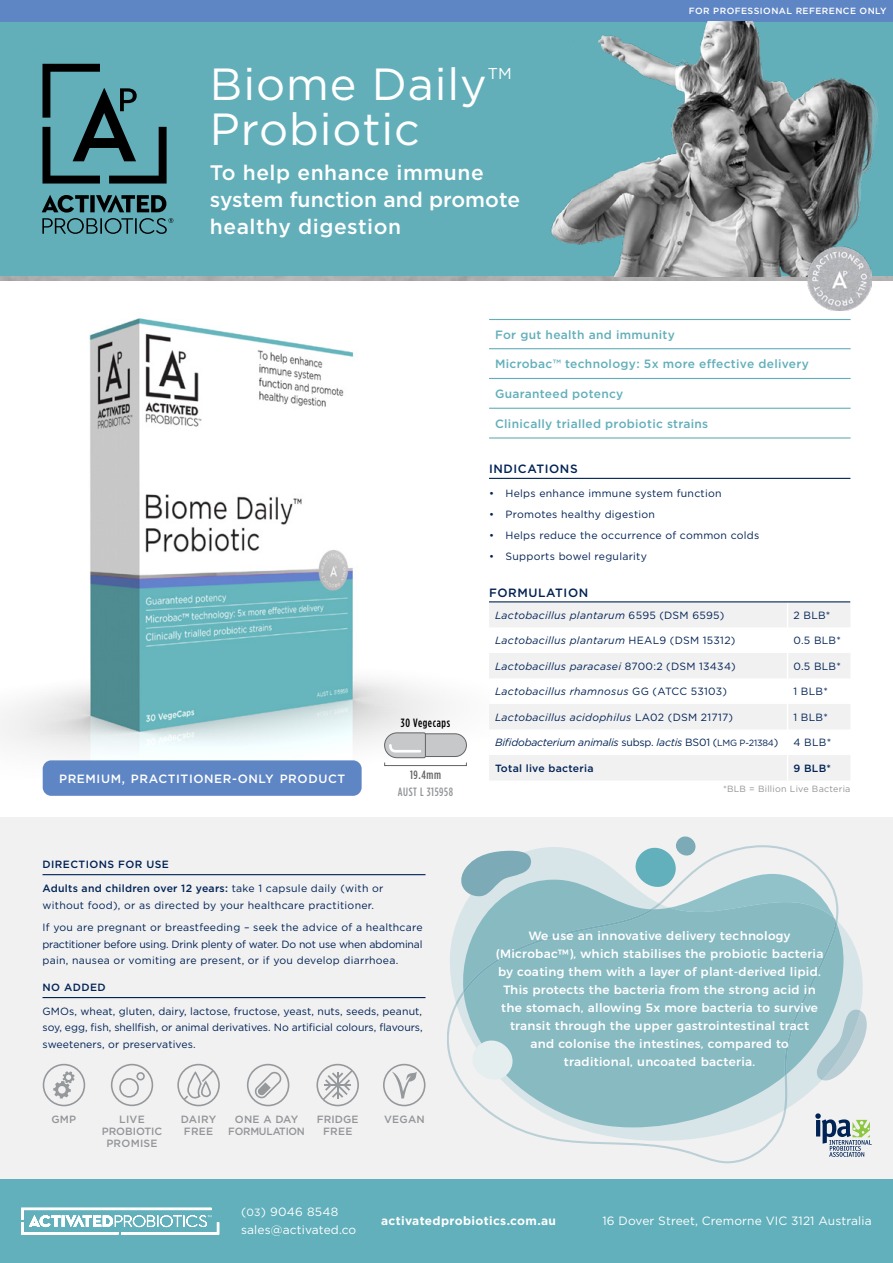
<style>
.page{position:relative;width:893px;height:1263px;background:#fff}
.page>*{position:absolute;margin:0;border:0;box-sizing:border-box;transform-origin:0 0}
.t1{font:45px "Gotham";letter-spacing:.02em;color:#fff}
.t2{font:500 21px/27px "Gotham";letter-spacing:.025em;color:#fff}
.t3{font:15.75px "Gotham";color:#fff}
.t4{font:500 12px/18px "Montserrat";letter-spacing:.025em;color:#fff;text-align:center}
.t5{font:500 12px "Gotham";letter-spacing:.025em;color:#62afba}
.t6{font:12px/18px "Gotham";letter-spacing:.01em;color:#fff}
.t7{font:500 12px "Gotham";letter-spacing:.05em;color:#fff}
.t8{font:700 12px "Gotham";letter-spacing:.03em;color:#fff}
.t9{font:500 12px "Gotham";letter-spacing:.05em;color:#002254}
.t10{font:500 12px "Gotham Condensed";letter-spacing:.05em;color:#939598}
.t11{font:500 12px "Gotham Condensed";letter-spacing:.05em;color:#000}
.t12{font:500 12px "Gotham Condensed";color:#636466}
.t13{font:10.5px/16.5px "Gotham";letter-spacing:.025em;color:#002254;text-align:justify}
.t14{font:italic 10.5px "Gotham";letter-spacing:.025em;color:#002254}
.t15{font:italic 10.5px "Gotham";letter-spacing:-.02em;color:#002254}
.t16{font:500 10.5px/12px "Gotham";letter-spacing:.01em;color:#939598;text-align:center}
.t17{font:500 10.5px "Gotham";letter-spacing:.035em;color:#002254}
.t18{font:500 10.5px/12px "Gotham";letter-spacing:-.02em;color:#939598;text-align:center}
.t19{font:500 9px "Gotham";letter-spacing:.05em;color:#fff}
.t20{font:9px "Gotham";letter-spacing:.025em;color:#939598}
.s1{font-weight:500}
.s2{font-style:normal}
.s3{font-style:normal;font-size:9px}
.s4{font-size:10.5px}
</style>
<div class="page">
<div style="left:0;top:1178px;width:893px;height:85px;background:#61b0bb"></div>
<svg style="left:21px;top:1208px;width:198px;height:26px"></svg>
<div style="left:0;top:817px;width:893px;height:361px;background:#f1f1f2"></div>
<div style="left:0;top:21px;width:893px;height:255px;background:#62afba"></div>
<div style="left:0;top:0;width:893px;height:21px;background:#5e85c4"></div>
<img style="left:0;top:276px;width:893px;height:5px">
<img style="left:0;top:318px;width:466px;height:461px">
<hr style="left:489px;top:478px;width:361px;height:1px;background:#002254">
<div style="left:43px;top:760px;width:319px;height:36px;background:#5e85c4;border-radius:9px"></div>
<svg style="left:489px;top:602px;width:361px;height:178px;fill:#f1f1f2"></svg>
<svg style="left:787px;top:602px;width:1px;height:178px"></svg>
<hr style="left:489px;top:601px;width:361px;height:1px;background:#002254">
<svg style="left:42px;top:64px;width:131px;height:170px"></svg>
<div style="left:384px;top:762px;width:83px;height:4px;border:1px solid #636466"></div>
<svg style="left:384px;top:732px;width:83px;height:26px"></svg>
<hr style="left:43px;top:874px;width:382px;height:1px;background:#002254">
<hr style="left:43px;top:997px;width:382px;height:1px;background:#002254">
<hr style="left:489px;top:319px;width:362px;height:1px;background:#62afba">
<hr style="left:489px;top:348px;width:362px;height:1px;background:#62afba">
<hr style="left:489px;top:378px;width:362px;height:1px;background:#62afba">
<hr style="left:489px;top:408px;width:362px;height:1px;background:#62afba">
<hr style="left:489px;top:437px;width:362px;height:2px;background:#62afba">
<svg style="left:43px;top:1064px;width:42px;height:42px"></svg>
<svg style="left:111px;top:1064px;width:42px;height:42px"></svg>
<svg style="left:177px;top:1064px;width:43px;height:42px"></svg>
<svg style="left:247px;top:1064px;width:42px;height:42px"></svg>
<svg style="left:316px;top:1064px;width:43px;height:42px"></svg>
<svg style="left:383px;top:1064px;width:42px;height:42px"></svg>
<svg style="left:844px;top:929px;width:19px;height:80px;fill:#d8e5e8"></svg>
<svg style="left:448px;top:847px;width:333px;height:316px"></svg>
<svg style="left:459px;top:880px;width:385px;height:247px;fill:#88bac2"></svg>
<div style="left:463px;top:909px;width:374px;height:167px;background:#88bac2"></div>
<svg style="left:816px;top:1009px;width:51px;height:71px"></svg>
<svg style="left:460px;top:851px;width:71px;height:46px"></svg>
<svg style="left:635px;top:836px;width:199px;height:82px"></svg>
<svg style="left:472px;top:1036px;width:47px;height:52px"></svg>
<svg style="left:815px;top:1113px;width:57px;height:44px"></svg>
<img style="left:546px;top:21px;width:347px;height:255px">
<img style="left:808px;top:247px;width:63px;height:64px">
<h1 class="t1" style="left:210px;top:55px;width:278px">Biome Daily</h1>
<h3 class="t3" style="left:488px;top:63px;width:26px">TM</h3>
<h1 class="t1" style="left:210px;top:100px;width:212px">Probiotic</h1>
<h2 class="t2" style="left:210px;top:159px;width:312px">To help enhance immune system function and promote healthy digestion</h2>
<p class="t19" style="left:689px;top:5px;width:199px">FOR PROFESSIONAL REFERENCE ONLY</p>
<p class="t5" style="left:495px;top:327px;width:181px">For gut health and immunity</p>
<p class="t5" style="left:495px;top:356px;width:315px">Microbac™ technology: 5x more effective delivery</p>
<p class="t5" style="left:495px;top:386px;width:130px">Guaranteed potency</p>
<p class="t5" style="left:495px;top:416px;width:215px">Clinically trialled probiotic strains</p>
<p class="t9" style="left:489px;top:461px;width:90px">INDICATIONS</p>
<p class="t13" style="left:489px;top:485px;width:234px">• Helps enhance immune system function</p>
<p class="t13" style="left:489px;top:506px;width:168px">• Promotes healthy digestion</p>
<p class="t13" style="left:489px;top:527px;width:272px">• Helps reduce the occurrence of common colds</p>
<p class="t13" style="left:489px;top:548px;width:159px">• Supports bowel regularity</p>
<p class="t7" style="left:59px;top:771px;width:288px">PREMIUM, PRACTITIONER-ONLY PRODUCT</p>
<p class="t11" style="left:401px;top:716px;width:51px">30 Vegecaps</p>
<p class="t12" style="left:410px;top:768px;width:33px">19.4mm</p>
<p class="t10" style="left:398px;top:785px;width:57px">AUST L 315958</p>
<p class="t17" style="left:43px;top:857px;width:128px">DIRECTIONS FOR USE</p>
<p class="t13" style="left:43px;top:880px;width:342px"><span class="s1">Adults and children over 12 years:</span> take 1 capsule daily (with or without food), or as directed by your healthcare practitioner.</p>
<p class="t13" style="left:43px;top:919px;width:382px">If you are pregnant or breastfeeding – seek the advice of a healthcare practitioner before using. Drink plenty of water. Do not use when abdominal pain, nausea or vomiting are present, or if you develop diarrhoea.</p>
<p class="t17" style="left:43px;top:980px;width:65px">NO ADDED</p>
<p class="t13" style="left:43px;top:1003px;width:382px">GMOs, wheat, gluten, dairy, lactose, fructose, yeast, nuts, seeds, peanut, soy, egg, fish, shellfish, or animal derivatives. No artificial colours, flavours, sweeteners, or preservatives.</p>
<p class="t16" style="left:51px;top:1113px;width:26px">GMP</p>
<p class="t16" style="left:317px;top:1113px;width:43px">FRIDGE<br>FREE</p>
<p class="t16" style="left:119px;top:1113px;width:27px">LIVE</p>
<p class="t16" style="left:384px;top:1113px;width:42px">VEGAN</p>
<p class="t16" style="left:102px;top:1125px;width:62px">PROBIOTIC<br>PROMISE</p>
<p class="t16" style="left:181px;top:1113px;width:37px;text-align:left">DAIRY<br>FREE</p>
<p class="t18" style="left:228px;top:1113px;width:78px">ONE A DAY<br>FORMULATION</p>
<p class="t9" style="left:489px;top:584px;width:101px">FORMULATION</p>
<p class="t14" style="left:495px;top:609px;width:231px">Lactobacillus plantarum <span class="s2">6595 (DSM 6595)</span></p>
<p class="t13" style="left:793px;top:607px;width:38px">2 BLB*</p>
<p class="t14" style="left:495px;top:634px;width:242px">Lactobacillus plantarum <span class="s2">HEAL9 (DSM 15312)</span></p>
<p class="t13" style="left:793px;top:632px;width:49px">0.5 BLB*</p>
<p class="t14" style="left:495px;top:659px;width:242px">Lactobacillus paracasei <span class="s2">8700:2 (DSM 13434)</span></p>
<p class="t13" style="left:793px;top:658px;width:49px">0.5 BLB*</p>
<p class="t14" style="left:495px;top:685px;width:234px">Lactobacillus rhamnosus <span class="s2">GG (ATCC 53103)</span></p>
<p class="t13" style="left:793px;top:683px;width:36px">1 BLB*</p>
<p class="t14" style="left:495px;top:710px;width:240px">Lactobacillus acidophilus <span class="s2">LA02 (DSM 21717)</span></p>
<p class="t13" style="left:793px;top:709px;width:36px">1 BLB*</p>
<p class="t15" style="left:495px;top:736px;width:285px">Bifidobacterium animalis <span class="s2">subsp.</span> lactis <span class="s2">BS01 (</span><span class="s3">LMG P-21384</span><span class="s2">)</span></p>
<p class="t13" style="left:793px;top:734px;width:39px">4 BLB*</p>
<p class="t17" style="left:495px;top:761px;width:100px">Total live bacteria</p>
<p class="t17" style="left:793px;top:761px;width:39px">9 BLB*</p>
<p class="t20" style="left:723px;top:783px;width:129px">*BLB = Billion Live Bacteria</p>
<p class="t4" style="left:496px;top:926px;width:329px">We use an innovative delivery technology (Microbac™), which stabilises the probiotic bacteria by coating them with a layer of plant-derived lipid.<br>This protects the bacteria from the strong acid in the stomach, allowing 5x more bacteria to survive transit through the upper gastrointestinal tract<br>and colonise the intestines, compared to traditional, uncoated bacteria.</p>
<p class="t6" style="left:241px;top:1203px;width:117px">(<span class="s4">03</span>) 9046 8548 sales@activated.co</p>
<p class="t8" style="left:381px;top:1213px;width:177px">activatedprobiotics.com.au</p>
<p class="t6" style="left:602px;top:1212px;width:271px">16 Dover Street, Cremorne VIC 3121 Australia</p>
</div>
